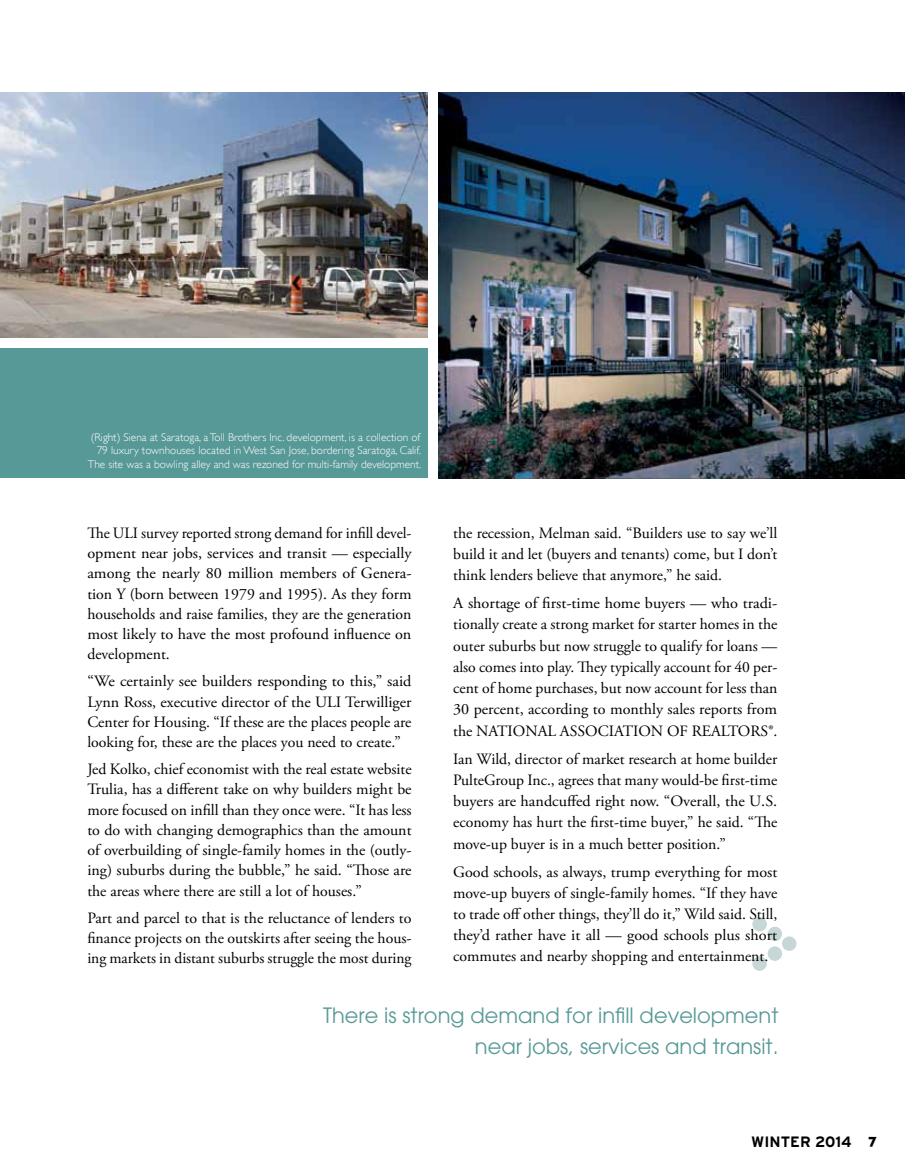
<style>
.page{position:relative;width:905px;height:1175px;background:#fff}
.page>*{position:absolute;margin:0;border:0;box-sizing:border-box;transform-origin:0 0}
.t1{font:21px/31.5px "Avant Garde";color:#579997;text-align:right}
.t2{font:15.75px/20.2px "Adobe Garamond Pro";color:#000;text-align:justify}
.t3{font:700 15px "Interstate";color:#000}
.t4{font:300 11.25px/13.5px "Gill Sans";color:#fff;text-align:right}
.s1{font-family:"Gill Sans"}
</style>
<div class="page">
<div style="left:752px;top:917px;width:14px;height:14px;background:#c7d7d7;border-radius:50%"></div>
<div style="left:767px;top:926px;width:15px;height:15px;background:#c7d7d7;border-radius:50%"></div>
<div style="left:782px;top:936px;width:14px;height:14px;background:#c7d7d7;border-radius:50%"></div>
<div style="left:752px;top:956px;width:14px;height:14px;background:#c7d7d7;border-radius:50%"></div>
<div style="left:767px;top:946px;width:15px;height:14px;background:#c7d7d7;border-radius:50%"></div>
<img style="left:0;top:92px;width:427px;height:246px">
<img style="left:438px;top:92px;width:466px;height:386px">
<div style="left:0;top:349px;width:427px;height:129px;background:#579997"></div>
<p class="t4" style="left:88px;top:430px;width:335px">(Right) Siena at Saratoga, a Toll Brothers Inc. development, is a collection of<br>79 luxury townhouses located in West San Jose, bordering Saratoga, Calif.<br>The site was a bowling alley and was rezoned for multi-family development.</p>
<p class="t2" style="left:87px;top:523px;width:326px">The ULI survey reported strong demand for infill devel&shy;opment near jobs, services and transit — especially among the nearly 80 million members of Genera&shy;tion Y (born between 1979 and 1995). As they form households and raise families, they are the generation most likely to have the most profound influence on development.</p>
<p class="t2" style="left:87px;top:671px;width:326px">“We certainly see builders responding to this,” said Lynn Ross, executive director of the ULI Terwilliger Center for Housing. “If these are the places people are looking for, these are the places you need to create.”</p>
<p class="t2" style="left:87px;top:759px;width:326px">Jed Kolko, chief economist with the real estate website Trulia, has a different take on why builders might be more focused on infill than they once were. “It has less to do with changing demographics than the amount of overbuilding of single-family homes in the (outly&shy;ing) suburbs during the bubble,” he said. “Those are the areas where there are still a lot of houses.”</p>
<p class="t2" style="left:87px;top:908px;width:326px">Part and parcel to that is the reluctance of lenders to finance projects on the outskirts after seeing the hous&shy;ing markets in distant suburbs struggle the most during</p>
<p class="t2" style="left:453px;top:522px;width:326px;line-height:21.3px">the recession, Melman said. “Builders use to say we’ll build it and let (buyers and tenants) come, but I don’t think lenders believe that anymore,” he said.</p>
<p class="t2" style="left:453px;top:593px;width:326px;line-height:21.1px">A shortage of first-time home buyers — who tradi&shy;tionally create a strong market for starter homes in the outer suburbs but now struggle to qualify for loans — also comes into play. They typically account for 40 per&shy;cent of home purchases, but now account for less than 30 percent, according to monthly sales reports from the NATIONAL ASSOCIATION OF REALTORS®.</p>
<p class="t2" style="left:453px;top:748px;width:326px;line-height:21.3px">Ian Wild, director of market research at home builder PulteGroup Inc., agrees that many would-be first-time buyers are handcuffed right now. “Overall, the U.S. economy has hurt the first-time buyer,” he said. “The move-up buyer is in a much better position.”</p>
<p class="t2" style="left:453px;top:861px;width:326px;line-height:21.1px">Good schools, as always, trump everything for most move-up buyers of single-family homes. “If they have to trade off other things, they’ll do it,” Wild said. Still, they’d rather have it all — good schools plus short commutes and nearby shopping and entertainment.</p>
<p class="t1" style="left:323px;top:999px;width:457px">There is strong demand for infill development near jobs, services and transit.</p>
<p class="t3" style="left:751px;top:1133px;width:127px">WINTER 2014 <span class="s1">7</span></p>
</div>
